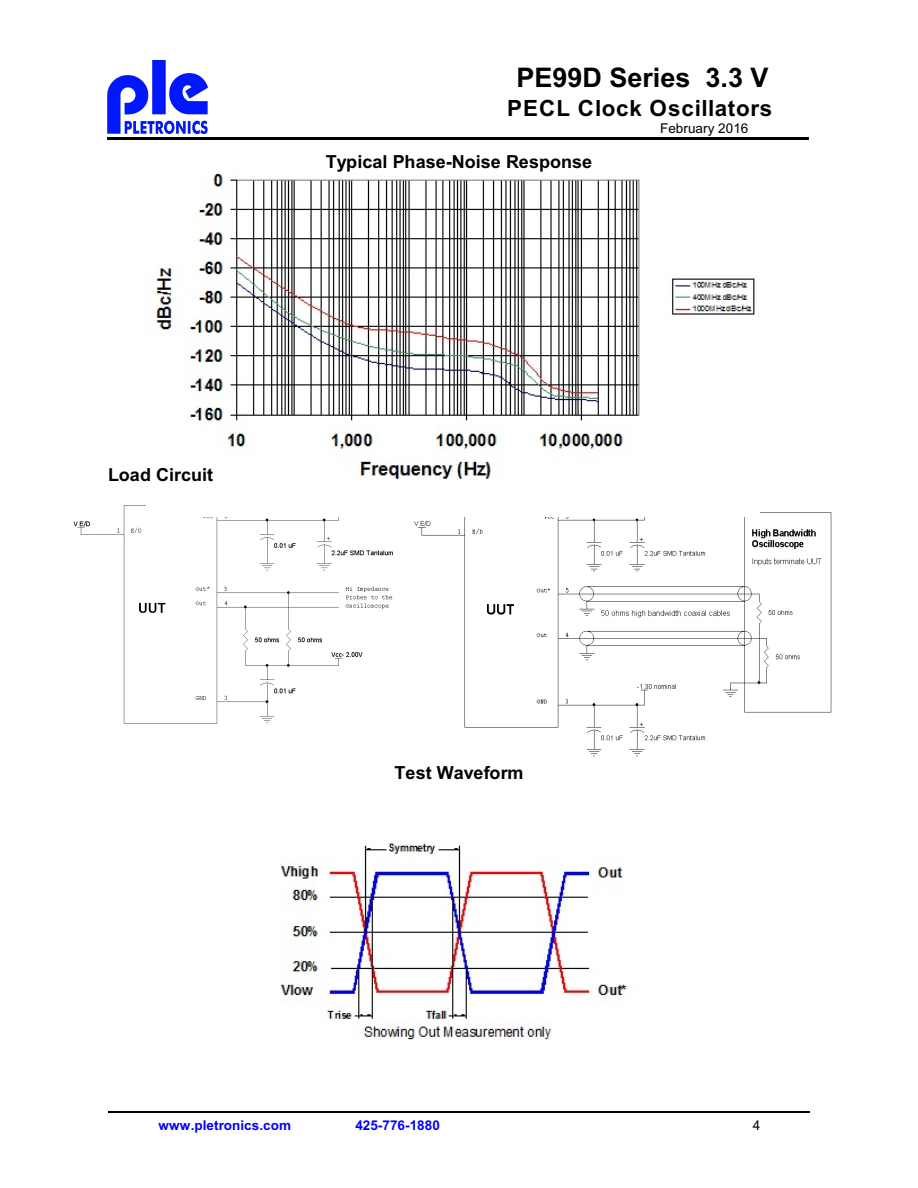
<style>
.page{position:relative;width:918px;height:1188px;background:#fff}
.page>*{position:absolute;margin:0;border:0;box-sizing:border-box;transform-origin:0 0}
.t1{font:700 27px "Arial";color:#000}
.t2{font:700 22.35px "Arial";letter-spacing:.03em;color:#000}
.t3{font:700 18px "Arial";letter-spacing:.005em;color:#000}
.t4{font:700 13.5px "Arial";letter-spacing:.005em;color:#00f}
.t5{font:13.5px "Arial";letter-spacing:.005em;color:#000}
</style>
<div class="page">
<hr style="left:107px;top:137px;width:702px;height:2px;background:#000">
<img style="left:107px;top:61px;width:101px;height:73px">
<hr style="left:108px;top:1112px;width:702px;height:1px;background:#000">
<img style="left:414px;top:512px;width:418px;height:245px">
<img style="left:73px;top:505px;width:320px;height:219px">
<img style="left:146px;top:173px;width:614px;height:344px">
<img style="left:279px;top:842px;width:348px;height:198px">
<h1 class="t1" style="left:517px;top:67px;width:253px">PE99D Series 3.3 V</h1>
<p class="t2" style="left:507px;top:99px;width:267px">PECL Clock Oscillators</p>
<p class="t5" style="left:660px;top:124px;width:90px">February 2016</p>
<p class="t3" style="left:326px;top:155px;width:268px">Typical Phase-Noise Response</p>
<p class="t3" style="left:108px;top:468px;width:107px">Load Circuit</p>
<p class="t3" style="left:395px;top:766px;width:131px">Test Waveform</p>
<p class="t4" style="left:158px;top:1120px;width:134px">www.pletronics.com</p>
<p class="t4" style="left:355px;top:1120px;width:86px">425-776-1880</p>
<p class="t5" style="left:753px;top:1120px;width:9px">4</p>
</div>
